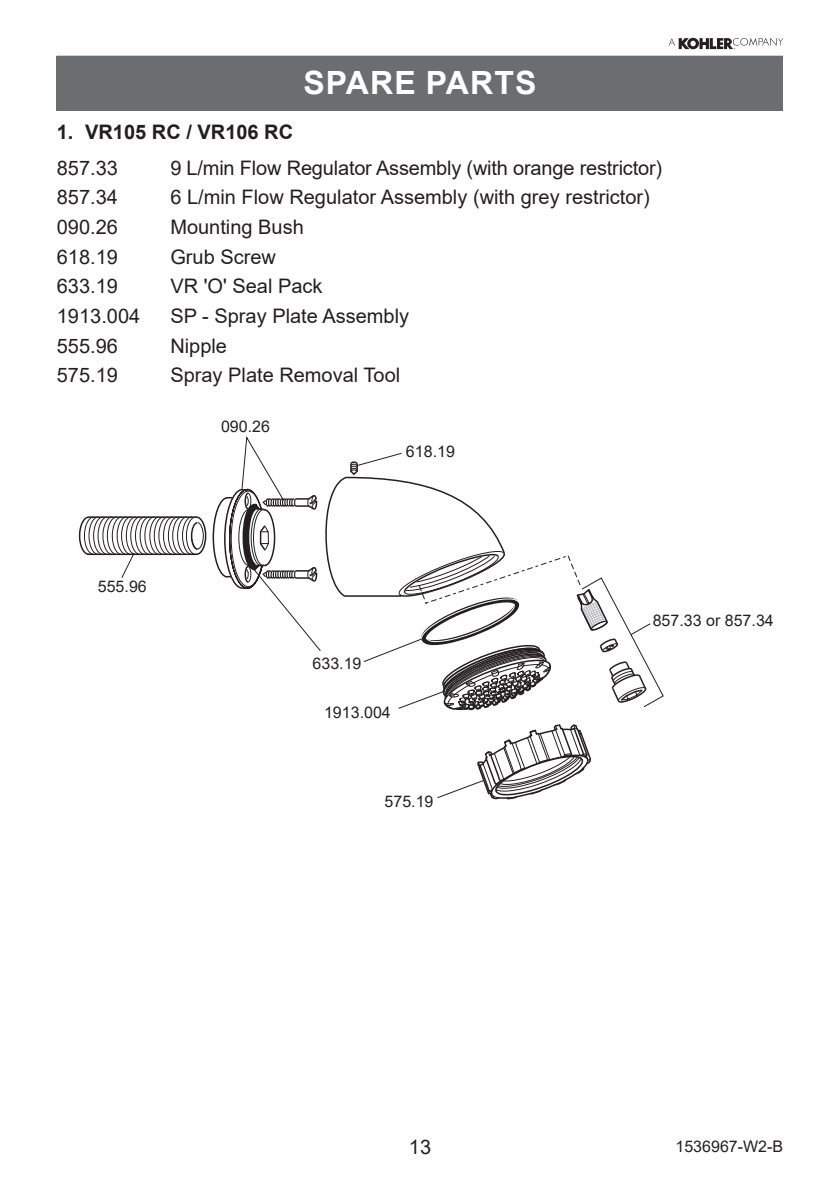
<style>
.page{position:relative;width:840px;height:1191px;background:#fff}
.page>*{position:absolute;margin:0;border:0;box-sizing:border-box;transform-origin:0 0}
.Heading_1{font:700 32px "Arial";letter-spacing:.035em;color:#fff}
.Parts_List{font:20px "Arial";color:#231f20}
.Heading_2{font:700 20px "Arial";color:#231f20}
.t1{font:16px "Arial";color:#231f20}
</style>
<div class="page">
<svg style="left:668px;top:38px;width:114px;height:11px"></svg>
<div style="left:57px;top:56px;width:725px;height:54px;background:#6c6d70"></div>
<svg style="left:79px;top:436px;width:585px;height:363px"></svg>
<p class="Heading_1" style="left:303px;top:61px;width:234px">SPARE PARTS</p>
<p class="Heading_2" style="left:57px;top:118px;width:238px">1. VR105 RC / VR106 RC</p>
<p class="Parts_List" style="left:57px;top:154px;width:63px">857.33</p>
<p class="Parts_List" style="left:170px;top:154px;width:493px">9 L/min Flow Regulator Assembly (with orange restrictor)</p>
<p class="Parts_List" style="left:57px;top:183px;width:63px">857.34</p>
<p class="Parts_List" style="left:170px;top:183px;width:481px">6 L/min Flow Regulator Assembly (with grey restrictor)</p>
<p class="Parts_List" style="left:57px;top:213px;width:63px">090.26</p>
<p class="Parts_List" style="left:170px;top:213px;width:135px">Mounting Bush</p>
<p class="Parts_List" style="left:57px;top:243px;width:63px">618.19</p>
<p class="Parts_List" style="left:170px;top:243px;width:107px">Grub Screw</p>
<p class="Parts_List" style="left:57px;top:272px;width:63px">633.19</p>
<p class="Parts_List" style="left:170px;top:272px;width:154px">VR 'O' Seal Pack</p>
<p class="Parts_List" style="left:57px;top:302px;width:85px">1913.004</p>
<p class="Parts_List" style="left:170px;top:302px;width:240px">SP - Spray Plate Assembly</p>
<p class="Parts_List" style="left:57px;top:332px;width:63px">555.96</p>
<p class="Parts_List" style="left:170px;top:332px;width:58px">Nipple</p>
<p class="Parts_List" style="left:57px;top:361px;width:63px">575.19</p>
<p class="Parts_List" style="left:170px;top:361px;width:231px">Spray Plate Removal Tool</p>
<p class="t1" style="left:98px;top:576px;width:50px">555.96</p>
<p class="t1" style="left:221px;top:415px;width:50px">090.26</p>
<p class="t1" style="left:405px;top:441px;width:50px">618.19</p>
<p class="t1" style="left:312px;top:653px;width:50px">633.19</p>
<p class="t1" style="left:324px;top:701px;width:68px">1913.004</p>
<p class="t1" style="left:384px;top:790px;width:50px">575.19</p>
<p class="t1" style="left:652px;top:609px;width:122px">857.33 or 857.34</p>
<p class="Parts_List" style="left:408px;top:1133px;width:24px">13</p>
<p class="t1" style="left:675px;top:1135px;width:109px">1536967-W2-B</p>
</div>
